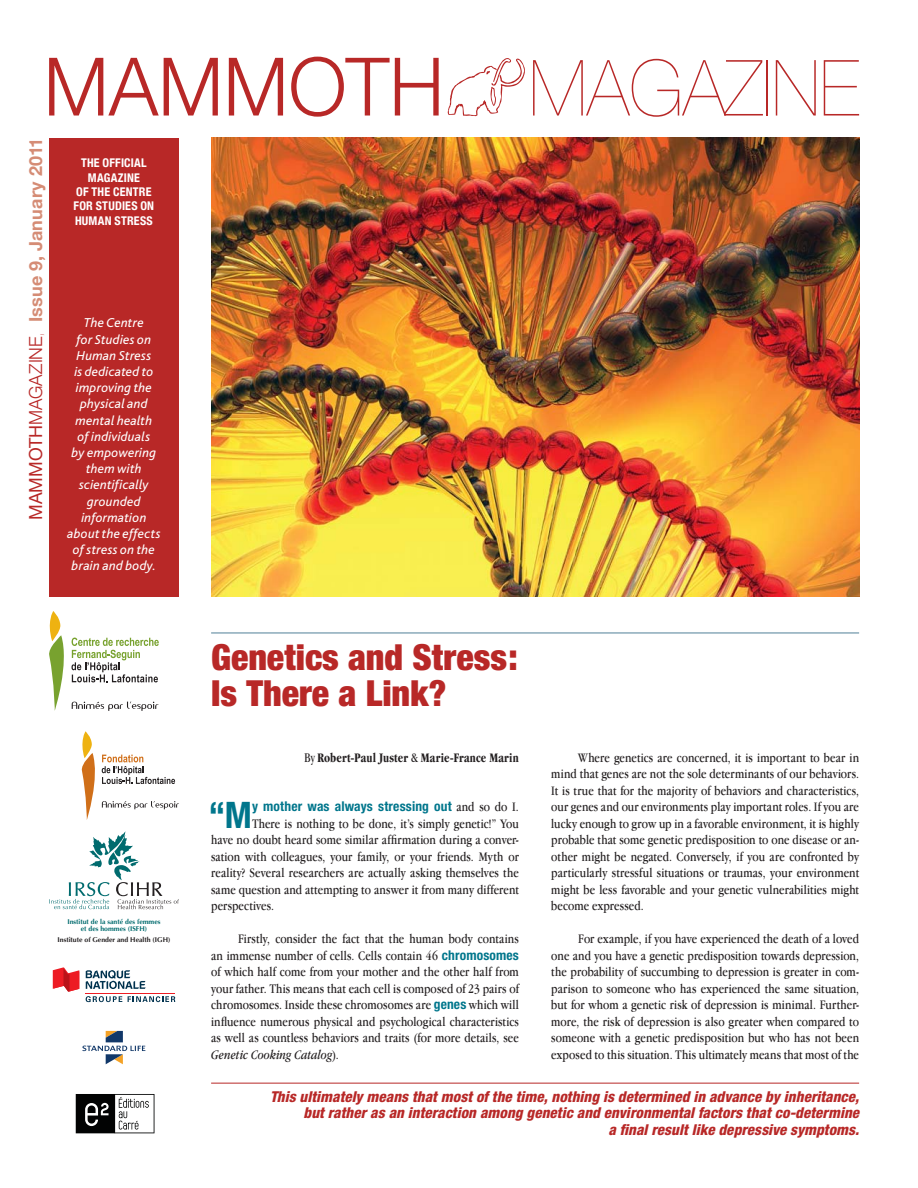
<style>
.page{position:relative;width:918px;height:1188px;background:#fff}
.page>*{position:absolute;margin:0;border:0;box-sizing:border-box;transform-origin:0 0}
.t1{font:700 condensed 36.6px "Helvetica Neue";color:#00768c}
.t2{font:900 condensed 36px/36px "Helvetica Neue";color:#b82827}
.t3{font:700 18px "Helvetica Neue";letter-spacing:.01em;color:#d58c75}
.t4{font:italic 800 condensed 15px/16.5px "Helvetica Neue";color:#b82827;text-align:right}
.t5{font:13.5px/16.5px "Apple Garamond";letter-spacing:.005em;color:#231f20;text-align:justify}
.t6{font:italic 13.5px/16.2px "Bliss";letter-spacing:.01em;color:#fff;text-align:center}
.t7{font:700 condensed 13.5px "Garamond";letter-spacing:.015em;color:#231f20;scale:.9 1}
.t8{font:700 condensed 13.5px "Helvetica Neue";letter-spacing:.01em;color:#00768c}
.t9{font:700 condensed 12px/14.4px "Helvetica Neue";letter-spacing:.02em;color:#fff;text-align:center}
.t10{font:700 6.9px/6.9px "Optima";color:#006b6e;text-align:center}
.t11{font:700 6.9px "Optima";color:#231f20}
.s1{font-weight:400;color:#b82827}
.s2{font-weight:300;color:#b82827}
.s3{font-weight:200;color:#b82827}
.s4{font-weight:400}
.s5{font-family:"Apple Garamond";font-weight:400;font-stretch:normal;color:#231f20}
.s6{font-family:"Helvetica Neue";font-weight:700;font-stretch:condensed;color:#00768c}
.s7{font-style:italic}
</style>
<div class="page">
<svg style="left:49px;top:832px;width:130px;height:77px"></svg>
<svg style="left:76px;top:1094px;width:78px;height:39px"></svg>
<div style="left:49px;top:138px;width:130px;height:459px;background:#b82827"></div>
<hr style="left:211px;top:632px;width:648px;height:2px;background:#8aaaba">
<svg style="left:53px;top:967px;width:26px;height:25px"></svg>
<svg style="left:86px;top:970px;width:60px;height:19px"></svg>
<svg style="left:86px;top:996px;width:36px;height:6px"></svg>
<svg style="left:128px;top:996px;width:47px;height:6px"></svg>
<hr style="left:86px;top:993px;width:89px;height:1px;background:#ed1c24">
<svg style="left:82px;top:1031px;width:63px;height:33px"></svg>
<svg style="left:81px;top:731px;width:98px;height:89px"></svg>
<svg style="left:49px;top:611px;width:110px;height:100px"></svg>
<svg style="left:49px;top:58px;width:169px;height:58px"></svg>
<svg style="left:229px;top:58px;width:54px;height:58px"></svg>
<svg style="left:291px;top:57px;width:148px;height:60px"></svg>
<svg style="left:533px;top:59px;width:230px;height:58px"></svg>
<hr style="left:766px;top:60px;width:2px;height:56px;background:#b82827">
<svg style="left:776px;top:60px;width:40px;height:56px"></svg>
<svg style="left:824px;top:60px;width:35px;height:56px"></svg>
<svg style="left:448px;top:58px;width:77px;height:58px"></svg>
<hr style="left:211px;top:1083px;width:648px;height:1px;background:#b82827">
<img style="left:211px;top:138px;width:648px;height:459px">
<h3 class="t3" style="left:25px;top:520px;width:384px;rotate:-90deg"><span class="s1">MAMMOTH</span><span class="s2">MAGAZINE</span><span class="s3">,</span> Issue 9, January 2011</h3>
<p class="t9" style="left:74px;top:156px;width:82px">THE OFFICIAL<br>MAGAZINE<br>OF THE CENTRE<br>FOR STUDIES ON<br>HUMAN STRESS</p>
<p class="t6" style="left:67px;top:316px;width:95px">The Centre<br>for Studies on<br>Human Stress<br>is dedicated to improving the physical and mental health<br>of individuals<br>by empowering them with scientifically grounded information about the effects of stress on the brain and body.</p>
<p class="t10" style="left:67px;top:919px;width:95px">Institut de la santé des femmes et des hommes (ISFH)</p>
<p class="t11" style="left:58px;top:936px;width:114px">Institute of Gender and Health (IGH)</p>
<h2 class="t2" style="left:211px;top:642px;width:308px">Genetics and Stress:<br>Is There a Link?</h2>
<p class="t7" style="left:304px;top:752px;width:240px"><span class="s4">By</span> Robert-Paul Juster <span class="s4">&amp;</span> Marie-France Marin</p>
<p class="t5" style="left:551px;top:750px;width:309px;text-indent:27px">Where genetics are concerned, it is important to bear in mind that genes are not the sole determinants of our behaviors.<br>It is true that for the majority of behaviors and characteristics, our genes and our environments play important roles. If you are lucky enough to grow up in a favorable environment, it is highly probable that some genetic predisposition to one disease or an&shy;other might be negated. Conversely, if you are confronted by particularly stressful situations or traumas, your environment might be less favorable and your genetic vulnerabilities might become expressed.</p>
<p class="t5" style="left:551px;top:932px;width:309px;text-indent:27px">For example, if you have experienced the death of a loved one and you have a genetic predisposition towards depression, the probability of succumbing to depression is greater in com&shy;parison to someone who has experienced the same situation, but for whom a genetic risk of depression is minimal. Further&shy;more, the risk of depression is also greater when compared to someone with a genetic predisposition but who has not been exposed to this situation. This ultimately means that most of the</p>
<p class="t4" style="left:270px;top:1089px;width:590px">This ultimately means that most of the time, nothing is determined in advance by inheritance, but rather as an interaction among genetic and environmental factors that co-determine<br>a final result like depressive symptoms.</p>
<h1 class="t1" style="left:209px;top:801px;width:45px">“M</h1>
<p class="t8" style="left:252px;top:801px;width:268px">y mother was always stressing out <span class="s5">and so do I.</span></p>
<p class="t5" style="left:211px;top:816px;width:309px;text-indent:41px">There is nothing to be done, it’s simply genetic!” You have no doubt heard some similar affirmation during a conver&shy;sation with colleagues, your family, or your friends. Myth or reality? Several researchers are actually asking themselves the same question and attempting to answer it from many different perspectives.</p>
<p class="t5" style="left:211px;top:932px;width:309px;text-indent:27px">Firstly, consider the fact that the human body contains an immense number of cells. Cells contain 46 <span class="s6">chromosomes </span>of which half come from your mother and the other half from your father. This means that each cell is composed of 23 pairs of chromosomes. Inside these chromosomes are <span class="s6">genes</span> which will influence numerous physical and psychological characteristics as well as countless behaviors and traits (for more details, see <span class="s7">Genetic Cooking Catalog</span>).</p>
</div>
